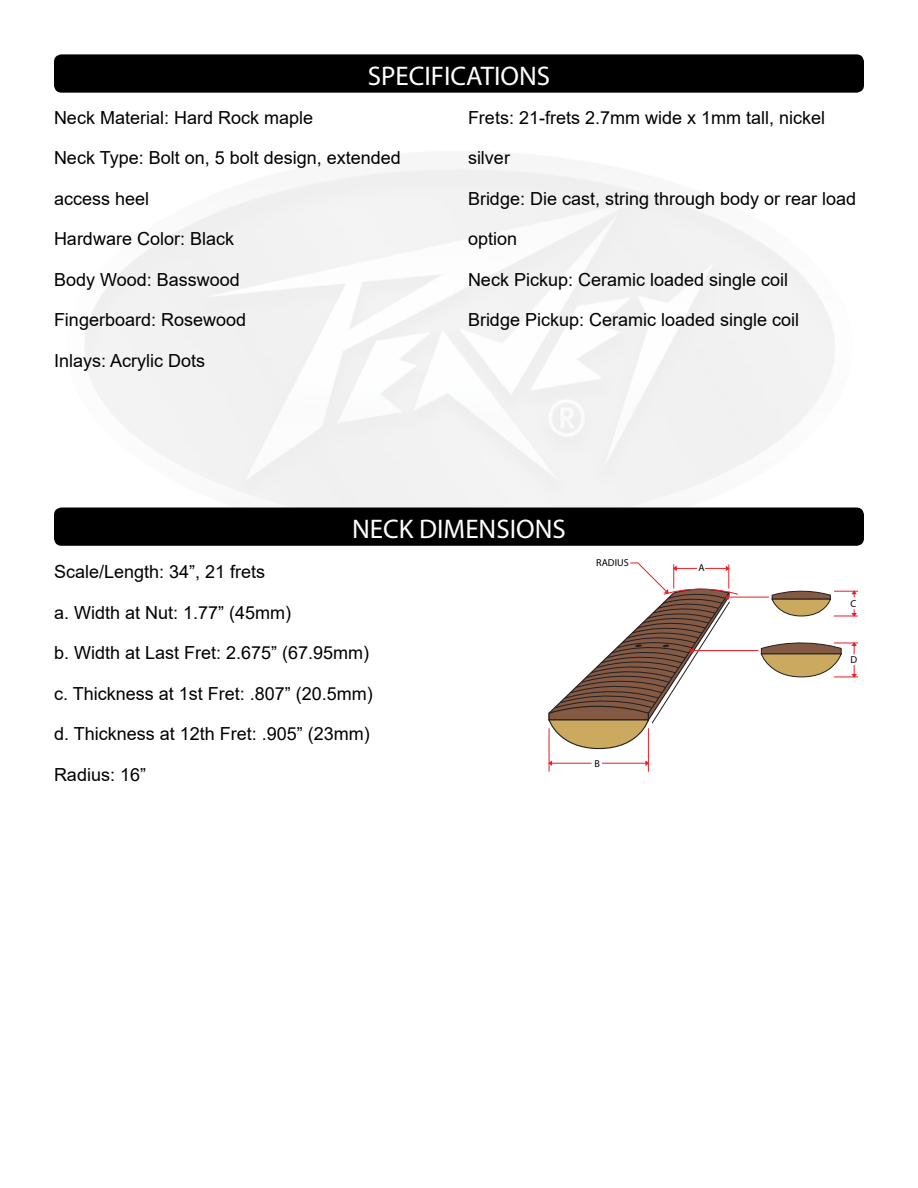
<style>
.page{position:relative;width:918px;height:1188px;background:#fff}
.page>*{position:absolute;margin:0;border:0;box-sizing:border-box;transform-origin:0 0}
.t1{font:27px "Myriad Pro";color:#fff}
.t2{font:18px "Arial";color:#000}
.t3{font:10.2px "Myriad Pro";color:#000}
</style>
<div class="page">
<img style="left:54px;top:169px;width:810px;height:376px">
<div style="left:54px;top:508px;width:810px;height:38px;background:#000;border-radius:8px"></div>
<hr style="left:729px;top:597px;width:40px;height:1px;background:#ed1c24">
<hr style="left:693px;top:650px;width:65px;height:1px;background:#ed1c24">
<svg style="left:548px;top:562px;width:190px;height:188px"></svg>
<svg style="left:771px;top:590px;width:87px;height:27px"></svg>
<svg style="left:761px;top:642px;width:97px;height:36px"></svg>
<hr style="left:549px;top:728px;width:1px;height:44px;background:#ed1c24">
<hr style="left:648px;top:728px;width:1px;height:44px;background:#ed1c24">
<svg style="left:548px;top:761px;width:4px;height:5px"></svg>
<svg style="left:645px;top:761px;width:4px;height:5px"></svg>
<hr style="left:552px;top:763px;width:40px;height:1px;background:#ed1c24">
<hr style="left:602px;top:763px;width:44px;height:1px;background:#ed1c24">
<div style="left:54px;top:54px;width:810px;height:39px;background:#000;border-radius:8px"></div>
<h1 class="t1" style="left:368px;top:59px;width:184px">SPECIFICATIONS</h1>
<p class="t2" style="left:54px;top:105px;width:261px">Neck Material: Hard Rock maple</p>
<p class="t2" style="left:54px;top:146px;width:348px">Neck Type: Bolt on, 5 bolt design, extended</p>
<p class="t2" style="left:54px;top:186px;width:97px">access heel</p>
<p class="t2" style="left:54px;top:227px;width:182px">Hardware Color: Black</p>
<p class="t2" style="left:54px;top:267px;width:187px">Body Wood: Basswood</p>
<p class="t2" style="left:54px;top:308px;width:194px">Fingerboard: Rosewood</p>
<p class="t2" style="left:54px;top:348px;width:153px">Inlays: Acrylic Dots</p>
<p class="t2" style="left:468px;top:105px;width:359px">Frets: 21-frets 2.7mm wide x 1mm tall, nickel</p>
<p class="t2" style="left:468px;top:146px;width:43px">silver</p>
<p class="t2" style="left:468px;top:186px;width:390px">Bridge: Die cast, string through body or rear load</p>
<p class="t2" style="left:468px;top:227px;width:51px">option</p>
<p class="t2" style="left:468px;top:267px;width:322px">Neck Pickup: Ceramic loaded single coil</p>
<p class="t2" style="left:468px;top:308px;width:333px">Bridge Pickup: Ceramic loaded single coil</p>
<h1 class="t1" style="left:352px;top:512px;width:215px">NECK DIMENSIONS</h1>
<p class="t2" style="left:54px;top:560px;width:213px">Scale/Length: 34”, 21 frets</p>
<p class="t2" style="left:54px;top:600px;width:239px">a. Width at Nut: 1.77” (45mm)</p>
<p class="t2" style="left:54px;top:641px;width:317px">b. Width at Last Fret: 2.675” (67.95mm)</p>
<p class="t2" style="left:54px;top:681px;width:320px">c. Thickness at 1st Fret: .807” (20.5mm)</p>
<p class="t2" style="left:54px;top:722px;width:317px">d. Thickness at 12th Fret: .905” (23mm)</p>
<p class="t2" style="left:54px;top:762px;width:94px">Radius: 16”</p>
<p class="t3" style="left:596px;top:557px;width:34px">RADIUS</p>
<p class="t3" style="left:594px;top:757px;width:7px">B</p>
<p class="t3" style="left:698px;top:561px;width:8px">A</p>
<p class="t3" style="left:851px;top:597px;width:7px">C</p>
<p class="t3" style="left:851px;top:654px;width:8px">D</p>
</div>
